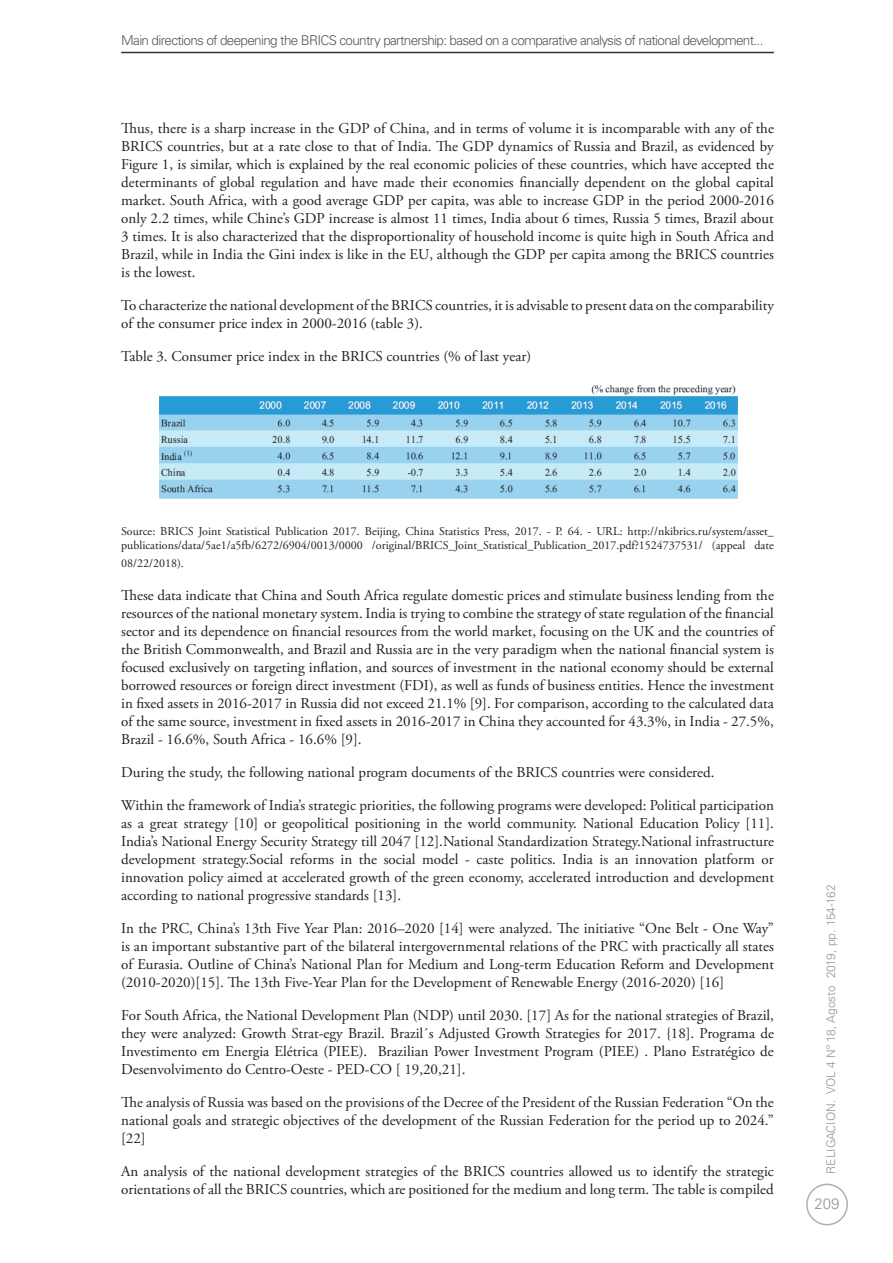
<style>
.page{position:relative;width:893px;height:1263px;background:#fff}
.page>*{position:absolute;margin:0;border:0;box-sizing:border-box;transform-origin:0 0}
.t1{font:15px/18px "Adobe Garamond Pro";color:#231f20;text-align:justify}
.t2{font:300 15px "Univers LT Std";color:#939598}
.t3{font:300 13.5px "Univers LT Std";letter-spacing:-.05em;color:#57585a}
.t4{font:12px/13.5px "Adobe Garamond Pro";color:#231f20}
.t5{font:300 12px "Univers LT Std";color:#939598}
</style>
<div class="page">
<hr style="left:121px;top:52px;width:653px;height:1px;background:#000">
<div style="left:806px;top:1183px;width:42px;height:42px;border:2px solid #524a47;border-radius:50%"></div>
<img style="left:159px;top:385px;width:579px;height:114px">
<p class="t3" style="left:121px;top:32px;width:644px">Main directions of deepening the BRICS country partnership: based on a comparative analysis of national development...</p>
<p class="t1" style="left:121px;top:120px;width:654px">Thus, there is a sharp increase in the GDP of China, and in terms of volume it is incomparable with any of the BRICS countries, but at a rate close to that of India. The GDP dynamics of Russia and Brazil, as evidenced by Figure 1, is similar, which is explained by the real economic policies of these countries, which have accepted the determinants of global regulation and have made their economies financially dependent on the global capital market. South Africa, with a good average GDP per capita, was able to increase GDP in the period 2000-2016 only 2.2 times, while Chine’s GDP increase is almost 11 times, India about 6 times, Russia 5 times, Brazil about 3 times. It is also characterized that the disproportionality of household income is quite high in South Africa and Brazil, while in India the Gini index is like in the EU, although the GDP per capita among the BRICS countries is the lowest.</p>
<p class="t1" style="left:121px;top:297px;width:654px">To characterize the national development of the BRICS countries, it is advisable to present data on the comparability of the consumer price index in 2000-2016 (table 3).</p>
<p class="t1" style="left:121px;top:348px;width:411px">Table 3. Consumer price index in the BRICS countries (% of last year)</p>
<p class="t4" style="left:121px;top:525px;width:654px">Source: BRICS Joint Statistical Publication 2017. Beijing, China Statistics Press, 2017. - P. 64. - URL: http://nkibrics.ru/system/asset_ publications/data/5ae1/a5fb/6272/6904/0013/0000 /original/BRICS_Joint_Statistical_Publication_2017.pdf?1524737531/ (appeal date</p>
<p class="t4" style="left:121px;top:557px;width:64px">08/22/2018).</p>
<p class="t1" style="left:121px;top:586px;width:654px">These data indicate that China and South Africa regulate domestic prices and stimulate business lending from the resources of the national monetary system. India is trying to combine the strategy of state regulation of the financial sector and its dependence on financial resources from the world market, focusing on the UK and the countries of the British Commonwealth, and Brazil and Russia are in the very paradigm when the national financial system is focused exclusively on targeting inflation, and sources of investment in the national economy should be external borrowed resources or foreign direct investment (FDI), as well as funds of business entities. Hence the investment in fixed assets in 2016-2017 in Russia did not exceed 21.1% [9]. For comparison, according to the calculated data of the same source, investment in fixed assets in 2016-2017 in China they accounted for 43.3%, in India - 27.5%, Brazil - 16.6%, South Africa - 16.6% [9].</p>
<p class="t1" style="left:121px;top:756px;width:654px;line-height:33px">During the study, the following national program documents of the BRICS countries were considered.<br>Within the framework of India’s strategic priorities, the following programs were developed: Political participation</p>
<p class="t1" style="left:121px;top:814px;width:654px">as a great strategy [10] or geopolitical positioning in the world community. National Education Policy [11].<br>India’s National Energy Security Strategy till 2047 [12].National Standardization Strategy.National infrastructure development strategy.Social reforms in the social model - caste politics. India is an innovation platform or innovation policy aimed at accelerated growth of the green economy, accelerated introduction and development according to national progressive standards [13].</p>
<p class="t1" style="left:121px;top:919px;width:654px">In the PRC, China’s 13th Five Year Plan: 2016–2020 [14] were analyzed. The initiative “One Belt - One Way” is an important substantive part of the bilateral intergovernmental relations of the PRC with practically all states of Eurasia. Outline of China’s National Plan for Medium and Long-term Education Reform and Development (2010-2020)[15]. The 13th Five-Year Plan for the Development of Renewable Energy (2016-2020) [16]</p>
<p class="t1" style="left:121px;top:1006px;width:654px">For South Africa, the National Development Plan (NDP) until 2030. [17] As for the national strategies of Brazil, they were analyzed: Growth Strat-egy Brazil. Brazil´s Adjusted Growth Strategies for 2017. {18]. Programa de Investimento em Energia Elétrica (PIEE). Brazilian Power Investment Program (PIEE) . Plano Estratégico de Desenvolvimento do Centro-Oeste - PED-CO [ 19,20,21].</p>
<p class="t1" style="left:121px;top:1093px;width:654px">The analysis of Russia was based on the provisions of the Decree of the President of the Russian Federation “On the national goals and strategic objectives of the development of the Russian Federation for the period up to 2024.” [22]</p>
<p class="t1" style="left:121px;top:1162px;width:654px">An analysis of the national development strategies of the BRICS countries allowed us to identify the strategic orientations of all the BRICS countries, which are positioned for the medium and long term. The table is compiled</p>
<p class="t5" style="left:824px;top:1174px;width:291px;rotate:-90deg">RELIGACION. VOL 4 Nº 18, Agosto 2019, pp. 154-162</p>
<p class="t2" style="left:814px;top:1195px;width:27px">209</p>
</div>
